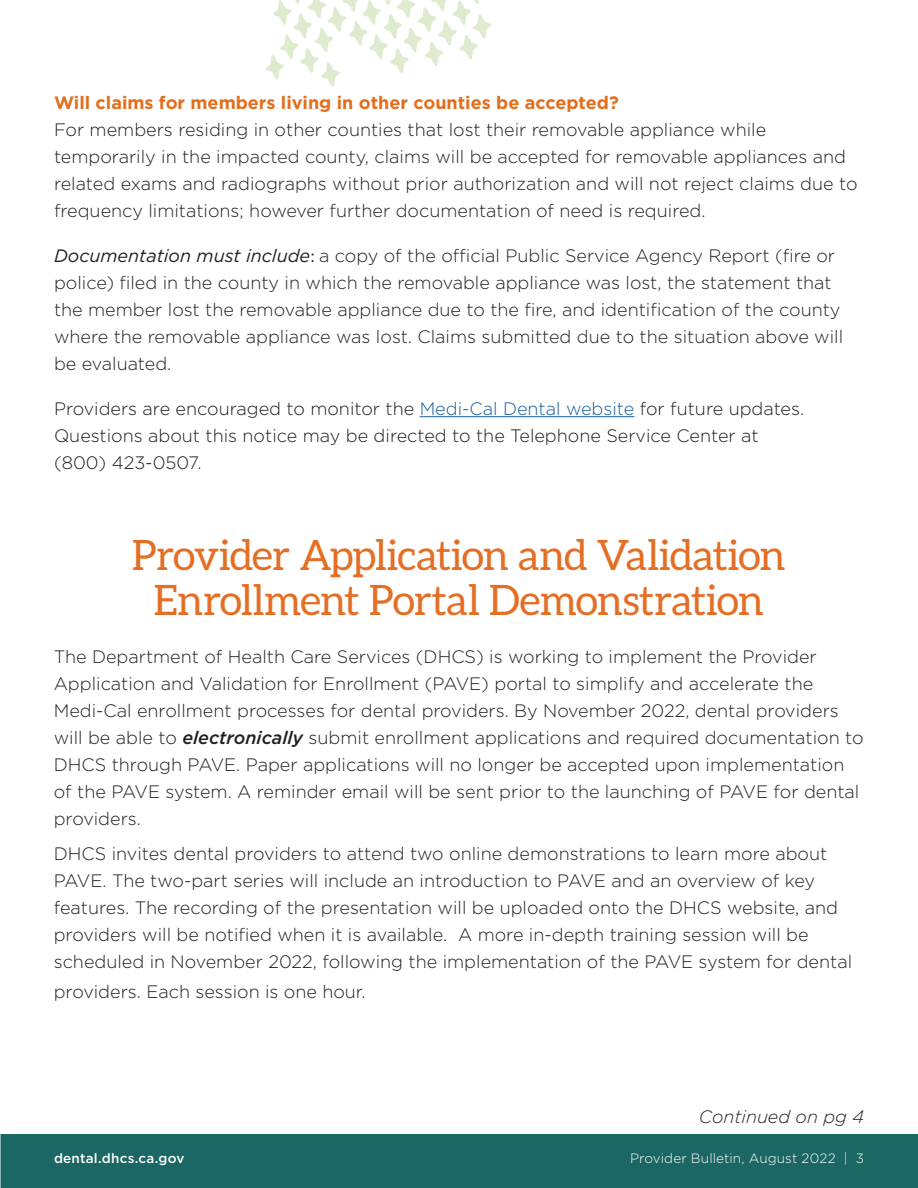
<style>
.page{position:relative;width:918px;height:1188px;background:#fff}
.page>*{position:absolute;margin:0;border:0;box-sizing:border-box;transform-origin:0 0}
.t1{font:42px/45px "Aleo";letter-spacing:-.025em;color:#e56e25;text-align:center}
.t2{font:300 18px/27px "Gotham";color:#231f20}
.t3{font:300 18px/27px "Gotham";color:#211d1e}
.t4{font:italic 300 18px "Gotham";color:#231f20}
.t5{font:300 13.5px "Gotham";letter-spacing:.01em;color:#fff}
.t6{font:500 13.5px "Gotham";letter-spacing:.015em;color:#fff}
.s1{font-weight:700;color:#e36e1c}
.s2{font-weight:400;font-style:italic}
.s3{font-family:"Calibri";font-weight:400}
.s4{color:#175d9e}
.s5{font-weight:500;font-style:italic}
</style>
<div class="page">
<div style="left:1px;top:1134px;width:917px;height:54px;background:#1a6763"></div>
<svg style="left:266px;top:0;width:225px;height:87px"></svg>
<hr style="left:420px;top:416px;width:214px;height:1px;background:#175d9e">
<p class="t2" style="left:54px;top:89px;width:805px"><span class="s1">Will claims for members living in other counties be accepted?<br></span>For members residing in other counties that lost their removable appliance while temporarily in the impacted county, claims will be accepted for removable appliances and related exams and radiographs without prior authorization and will not reject claims due to frequency limitations; however further documentation of need is required.</p>
<p class="t2" style="left:54px;top:242px;width:791px"><span class="s2">Documentation must include</span><span class="s3">:</span> a copy of the official Public Service Agency Report (fire or police) filed in the county in which the removable appliance was lost, the statement that the member lost the removable appliance due to the fire, and identification of the county where the removable appliance was lost. Claims submitted due to the situation above will be evaluated.</p>
<p class="t3" style="left:54px;top:395px;width:752px">Providers are encouraged to monitor the <span class="s4">Medi-Cal Dental website</span> for future updates.<br>Questions about this notice may be directed to the Telephone Service Center at (800) 423-0507.</p>
<h2 class="t1" style="left:132px;top:532px;width:656px">Provider Application and Validation<br>Enrollment Portal Demonstration</h2>
<p class="t2" style="left:54px;top:642px;width:811px">The Department of Health Care Services (DHCS) is working to implement the Provider Application and Validation for Enrollment (PAVE) portal to simplify and accelerate the Medi-Cal enrollment processes for dental providers. By November 2022, dental providers will be able to <span class="s5">electronically</span> submit enrollment applications and required documentation to DHCS through PAVE. Paper applications will no longer be accepted upon implementation of the PAVE system. A reminder email will be sent prior to the launching of PAVE for dental providers.</p>
<p class="t2" style="left:54px;top:840px;width:800px">DHCS invites dental providers to attend two online demonstrations to learn more about PAVE. The two-part series will include an introduction to PAVE and an overview of key features. The recording of the presentation will be uploaded onto the DHCS website, and providers will be notified when it is available. A more in-depth training session will be scheduled in November 2022, following the implementation of the PAVE system for dental</p>
<p class="t2" style="left:54px;top:978px;width:313px">providers. Each session is one hour.</p>
<p class="t4" style="left:699px;top:1105px;width:167px">Continued on pg 4</p>
<p class="t6" style="left:54px;top:1150px;width:132px">dental.dhcs.ca.gov</p>
<p class="t5" style="left:630px;top:1150px;width:235px">Provider Bulletin, August 2022 | 3</p>
</div>
